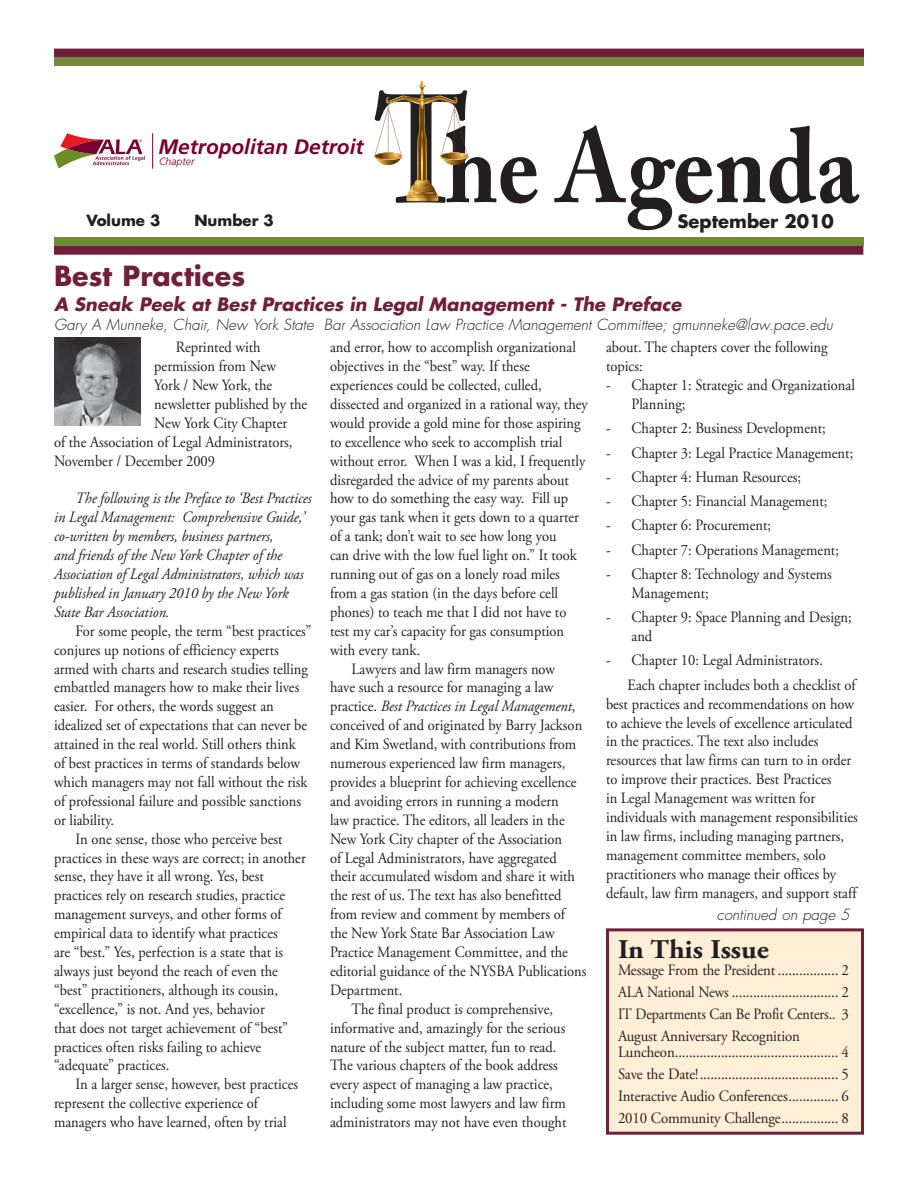
<style>
.page{position:relative;width:918px;height:1188px;background:#fff}
.page>*{position:absolute;margin:0;border:0;box-sizing:border-box;transform-origin:0 0}
.Headline{font:700 27px "Futura";color:#702039}
.t1{font:700 27px "Adobe Garamond Pro";color:#231f20;scale:1.06 1}
.t2{font:italic 700 20.85px "Frutiger LT Std";color:#780031}
.Subhead{font:italic 700 18px "Futura";color:#702039}
.t3{font:700 18px "Futura";color:#231f20}
.Body_text{font:15.75px/18.9px "Adobe Garamond Pro";color:#231f20;scale:.92 1}
.Bullet_Points2{font:15.75px/18.9px "Adobe Garamond Pro";color:#231f20;scale:.92 1}
.Body_text-2{font:15.75px/16.5px "Adobe Garamond Pro";color:#231f20;scale:.94 1}
.Body_text-3{font:italic 15.75px/18.9px "Adobe Garamond Pro";color:#231f20;scale:.92 1}
.Body_text-4{font:15.75px "Adobe Garamond Pro";color:#231f20;scale:.91 1}
.Body_text-5{font:15.75px "Adobe Garamond Pro";color:#231f20;scale:.9 1}
.Byline{font:italic 300 15px "Futura";color:#231f20}
.t4{font:700 15px "Futura";color:#231f20}
.t5{font:italic 300 10.35px "Frutiger LT Std";color:#780031}
.s1{font-style:italic}
</style>
<div class="page">
<svg style="left:554px;top:125px;width:305px;height:105px"></svg>
<div style="left:374px;top:153px;width:28px;height:7px;background:#c79b54;border-radius:50%"></div>
<svg style="left:375px;top:80px;width:163px;height:123px"></svg>
<div style="left:54px;top:246px;width:809px;height:9px;background:#702039"></div>
<div style="left:54px;top:49px;width:810px;height:9px;background:#702039"></div>
<div style="left:54px;top:57px;width:810px;height:9px;background:#718a38"></div>
<div style="left:54px;top:237px;width:810px;height:9px;background:#718a38"></div>
<div style="left:606px;top:928px;width:258px;height:207px;background:#feefd6;border:3px solid #702039"></div>
<hr style="left:152px;top:133px;width:1px;height:36px;background:#780031">
<svg style="left:54px;top:133px;width:91px;height:36px"></svg>
<img style="left:54px;top:338px;width:87px;height:88px">
<p class="t2" style="left:159px;top:135px;width:207px">Metropolitan Detroit</p>
<p class="t5" style="left:159px;top:156px;width:37px">Chapter</p>
<p class="t4" style="left:86px;top:210px;width:76px">Volume 3</p>
<p class="t4" style="left:194px;top:210px;width:81px">Number 3</p>
<p class="t3" style="left:677px;top:209px;width:158px">September 2010</p>
<p class="Headline" style="left:54px;top:258px;width:193px">Best Practices</p>
<p class="Subhead" style="left:54px;top:292px;width:629px">A Sneak Peek at Best Practices in Legal Management - The Preface</p>
<p class="Byline" style="left:54px;top:316px;width:781px">Gary A Munneke, Chair, New York State Bar Association Law Practice Management Committee; gmunneke@law.pace.edu</p>
<p class="Body_text" style="left:176px;top:338px;width:94px">Reprinted with</p>
<p class="Body_text" style="left:154px;top:357px;width:134px">permission from New</p>
<p class="Body_text" style="left:154px;top:376px;width:130px">York / New York, the</p>
<p class="Body_text" style="left:154px;top:395px;width:168px">newsletter published by the</p>
<p class="Body_text" style="left:154px;top:414px;width:146px">New York City Chapter</p>
<p class="Body_text" style="left:54px;top:433px;width:261px">of the Association of Legal Administrators,</p>
<p class="Body_text" style="left:54px;top:452px;width:177px">November / December 2009</p>
<p class="Body_text-3" style="left:54px;top:489px;width:282px;text-indent:22px">The following is the Preface to ‘Best Practices in Legal Management: Comprehensive Guide,’ co-written by members, business partners,<br>and friends of the New York Chapter of the Association of Legal Administrators, which was published in January 2010 by the New York State Bar Association.</p>
<p class="Body_text" style="left:54px;top:622px;width:281px;text-indent:22px">For some people, the term “best practices” conjures up notions of efficiency experts armed with charts and research studies telling embattled managers how to make their lives easier. For others, the words suggest an idealized set of expectations that can never be attained in the real world. Still others think<br>of best practices in terms of standards below which managers may not fall without the risk of professional failure and possible sanctions or liability.</p>
<p class="Body_text" style="left:54px;top:830px;width:275px;text-indent:22px">In one sense, those who perceive best practices in these ways are correct; in another sense, they have it all wrong. Yes, best practices rely on research studies, practice management surveys, and other forms of empirical data to identify what practices<br>are “best.” Yes, perfection is a state that is always just beyond the reach of even the “best” practitioners, although its cousin, “excellence,” is not. And yes, behavior<br>that does not target achievement of “best” practices often risks failing to achieve “adequate” practices.</p>
<p class="Body_text" style="left:54px;top:1076px;width:267px;text-indent:22px">In a larger sense, however, best practices represent the collective experience of managers who have learned, often by trial</p>
<p class="Body_text" style="left:330px;top:338px;width:282px">and error, how to accomplish organizational objectives in the “best” way. If these experiences could be collected, culled, dissected and organized in a rational way, they would provide a gold mine for those aspiring to excellence who seek to accomplish trial without error. When I was a kid, I frequently disregarded the advice of my parents about how to do something the easy way. Fill up your gas tank when it gets down to a quarter of a tank; don’t wait to see how long you<br>can drive with the low fuel light on.” It took running out of gas on a lonely road miles from a gas station (in the days before cell phones) to teach me that I did not have to test my car’s capacity for gas consumption with every tank.</p>
<p class="Body_text" style="left:330px;top:660px;width:280px;text-indent:22px">Lawyers and law firm managers now<br>have such a resource for managing a law practice. <span class="s1">Best Practices in Legal Management</span>, conceived of and originated by Barry Jackson and Kim Swetland, with contributions from numerous experienced law firm managers, provides a blueprint for achieving excellence and avoiding errors in running a modern<br>law practice. The editors, all leaders in the New York City chapter of the Association<br>of Legal Administrators, have aggregated their accumulated wisdom and share it with the rest of us. The text has also benefitted from review and comment by members of the New York State Bar Association Law Practice Management Committee, and the editorial guidance of the NYSBA Publications Department.</p>
<p class="Body_text" style="left:330px;top:1000px;width:259px;text-indent:22px">The final product is comprehensive, informative and, amazingly for the serious nature of the subject matter, fun to read.<br>The various chapters of the book address every aspect of managing a law practice, including some most lawyers and law firm administrators may not have even thought</p>
<p class="Body_text" style="left:606px;top:338px;width:242px">about. The chapters cover the following topics:</p>
<p class="Bullet_Points2" style="left:632px;top:376px;width:244px;text-indent:-26px">- Chapter 1: Strategic and Organizational<br>Planning;</p>
<p class="Bullet_Points2" style="left:606px;top:419px;width:240px">- Chapter 2: Business Development;</p>
<p class="Bullet_Points2" style="left:606px;top:444px;width:270px">- Chapter 3: Legal Practice Management;</p>
<p class="Bullet_Points2" style="left:606px;top:468px;width:214px">- Chapter 4: Human Resources;</p>
<p class="Bullet_Points2" style="left:606px;top:492px;width:242px">- Chapter 5: Financial Management;</p>
<p class="Bullet_Points2" style="left:606px;top:517px;width:181px">- Chapter 6: Procurement;</p>
<p class="Bullet_Points2" style="left:606px;top:541px;width:255px">- Chapter 7: Operations Management;</p>
<p class="Bullet_Points2" style="left:632px;top:565px;width:219px;text-indent:-26px">- Chapter 8: Technology and Systems<br>Management;</p>
<p class="Bullet_Points2" style="left:632px;top:608px;width:241px;text-indent:-26px">- Chapter 9: Space Planning and Design; and</p>
<p class="Bullet_Points2" style="left:606px;top:652px;width:237px">- Chapter 10: Legal Administrators.</p>
<p class="Body_text" style="left:606px;top:676px;width:275px;text-indent:22px">Each chapter includes both a checklist of best practices and recommendations on how to achieve the levels of excellence articulated in the practices. The text also includes resources that law firms can turn to in order to improve their practices. Best Practices<br>in Legal Management was written for individuals with management responsibilities in law firms, including managing partners, management committee members, solo practitioners who manage their offices by default, law firm managers, and support staff</p>
<p class="Byline" style="left:717px;top:906px;width:134px">continued on page 5</p>
<p class="t1" style="left:618px;top:934px;width:144px">In This Issue</p>
<p class="Body_text-2" style="left:618px;top:962px;width:247px">Message From the President ................. 2</p>
<p class="Body_text-4" style="left:618px;top:982px;width:255px">ALA National News .............................. 2</p>
<p class="Body_text-5" style="left:618px;top:1004px;width:258px">IT Departments Can Be Profit Centers.. 3</p>
<p class="Body_text-2" style="left:618px;top:1028px;width:247px">August Anniversary Recognition<br>Luncheon.............................................. 4</p>
<p class="Body_text-2" style="left:618px;top:1066px;width:247px">Save the Date!....................................... 5</p>
<p class="Body_text-2" style="left:618px;top:1088px;width:247px">Interactive Audio Conferences.............. 6</p>
<p class="Body_text-2" style="left:618px;top:1110px;width:247px">2010 Community Challenge................ 8</p>
</div>
